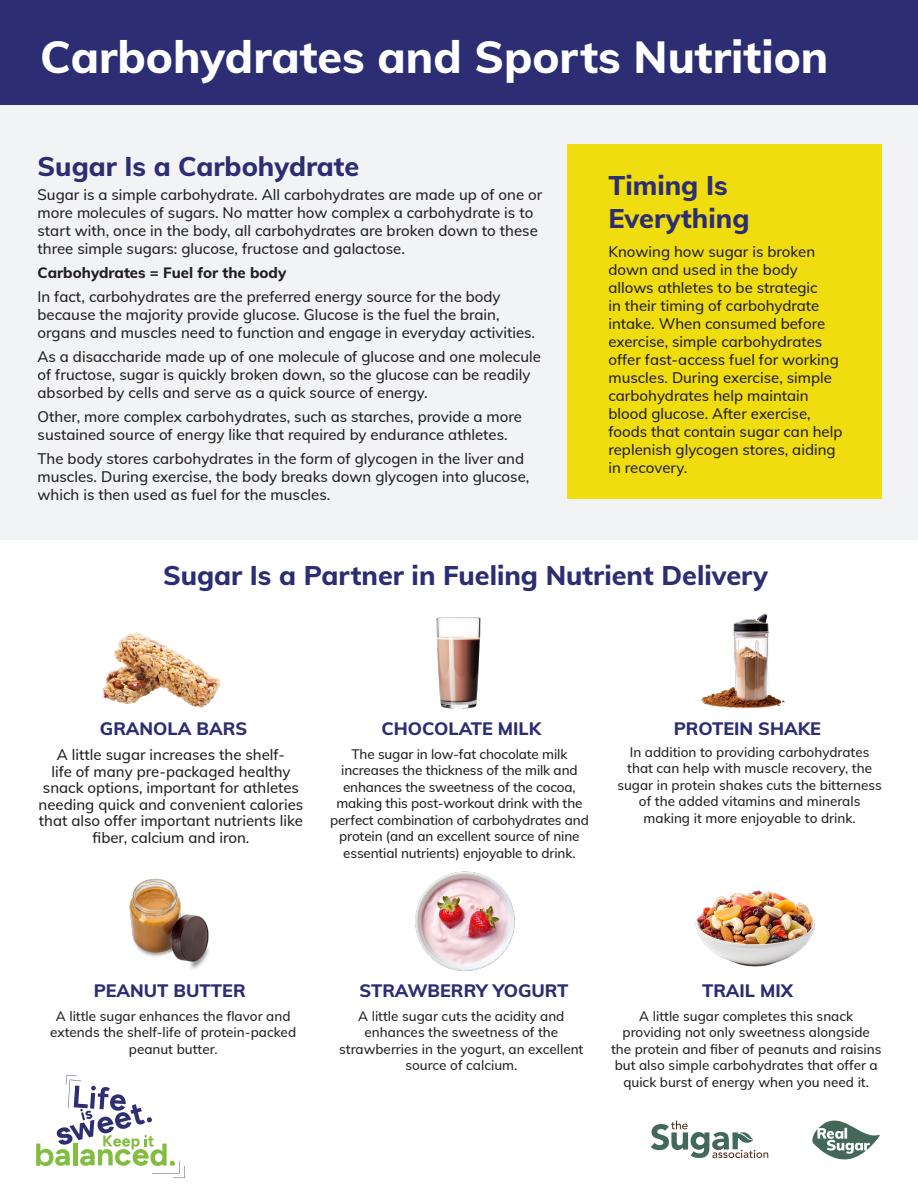
<style>
.page{position:relative;width:918px;height:1188px;background:#fff}
.page>*{position:absolute;margin:0;border:0;box-sizing:border-box;transform-origin:0 0}
.t1{font:45px "Muli";color:#fff}
.t2{font:27px/33px "Muli";color:#2c2d73}
.t3{font:18px "Muli";color:#2c2d73}
.t4{font:500 15px/18px "Muli";color:#231f20}
.t5{font:15px "Muli";color:#231f20}
.t6{font:500 13.5px/16.5px "Muli";color:#231f20;text-align:center}
</style>
<div class="page">
<div style="left:0;top:0;width:918px;height:105px;background:#2c2d73"></div>
<div style="left:0;top:105px;width:918px;height:435px;background:#f2f3f4"></div>
<img style="left:695px;top:890px;width:121px;height:77px">
<img style="left:415px;top:871px;width:100px;height:100px">
<img style="left:436px;top:617px;width:45px;height:92px">
<img style="left:129px;top:878px;width:80px;height:91px">
<img style="left:698px;top:614px;width:89px;height:94px">
<img style="left:103px;top:632px;width:118px;height:76px">
<div style="left:568px;top:144px;width:314px;height:354px;background:#f0dd0f"></div>
<svg style="left:36px;top:1075px;width:149px;height:103px"></svg>
<svg style="left:812px;top:1121px;width:68px;height:38px"></svg>
<svg style="left:651px;top:1121px;width:117px;height:37px"></svg>
<p class="t1" style="left:40px;top:24px;width:790px">Carbohydrates and Sports Nutrition</p>
<p class="t2" style="left:38px;top:148px;width:323px">Sugar Is a Carbohydrate</p>
<p class="t4" style="left:38px;top:185px;width:506px">Sugar is a simple carbohydrate. All carbohydrates are made up of one or more molecules of sugars. No matter how complex a carbohydrate is to start with, once in the body, all carbohydrates are broken down to these three simple sugars: glucose, fructose and galactose.</p>
<p class="t5" style="left:38px;top:261px;width:250px">Carbohydrates = Fuel for the body</p>
<p class="t4" style="left:38px;top:287px;width:499px">In fact, carbohydrates are the preferred energy source for the body because the majority provide glucose. Glucose is the fuel the brain, organs and muscles need to function and engage in everyday activities.</p>
<p class="t4" style="left:38px;top:347px;width:505px">As a disaccharide made up of one molecule of glucose and one molecule of fructose, sugar is quickly broken down, so the glucose can be readily absorbed by cells and serve as a quick source of energy.</p>
<p class="t4" style="left:38px;top:407px;width:486px">Other, more complex carbohydrates, such as starches, provide a more sustained source of energy like that required by endurance athletes.</p>
<p class="t4" style="left:38px;top:449px;width:493px">The body stores carbohydrates in the form of glycogen in the liver and muscles. During exercise, the body breaks down glycogen into glucose, which is then used as fuel for the muscles.</p>
<p class="t2" style="left:608px;top:168px;width:143px">Timing Is<br>Everything</p>
<p class="t4" style="left:608px;top:242px;width:236px">Knowing how sugar is broken down and used in the body allows athletes to be strategic<br>in their timing of carbohydrate intake. When consumed before exercise, simple carbohydrates offer fast-access fuel for working muscles. During exercise, simple carbohydrates help maintain blood glucose. After exercise, foods that contain sugar can help replenish glycogen stores, aiding in recovery.</p>
<p class="t2" style="left:163px;top:557px;width:607px">Sugar Is a Partner in Fueling Nutrient Delivery</p>
<p class="t3" style="left:100px;top:716px;width:149px">GRANOLA BARS</p>
<p class="t4" style="left:39px;top:746px;width:266px;line-height:16.5px;text-align:center">A little sugar increases the shelf-<br>life of many pre-packaged healthy snack options, important for athletes needing quick and convenient calories that also offer important nutrients like fiber, calcium and iron.</p>
<p class="t3" style="left:382px;top:716px;width:161px">CHOCOLATE MILK</p>
<p class="t6" style="left:330px;top:745px;width:260px">The sugar in low-fat chocolate milk increases the thickness of the milk and enhances the sweetness of the cocoa, making this post-workout drink with the perfect combination of carbohydrates and protein (and an excellent source of nine essential nutrients) enjoyable to drink.</p>
<p class="t3" style="left:674px;top:716px;width:149px">PROTEIN SHAKE</p>
<p class="t6" style="left:617px;top:743px;width:266px">In addition to providing carbohydrates that can help with muscle recovery, the sugar in protein shakes cuts the bitterness of the added vitamins and minerals making it more enjoyable to drink.</p>
<p class="t3" style="left:94px;top:978px;width:153px">PEANUT BUTTER</p>
<p class="t6" style="left:50px;top:1007px;width:247px">A little sugar enhances the flavor and extends the shelf-life of protein-packed peanut butter.</p>
<p class="t3" style="left:360px;top:978px;width:210px">STRAWBERRY YOGURT</p>
<p class="t6" style="left:339px;top:1007px;width:246px">A little sugar cuts the acidity and enhances the sweetness of the strawberries in the yogurt, an excellent source of calcium.</p>
<p class="t3" style="left:702px;top:978px;width:93px">TRAIL MIX</p>
<p class="t6" style="left:611px;top:1007px;width:272px">A little sugar completes this snack providing not only sweetness alongside the protein and fiber of peanuts and raisins but also simple carbohydrates that offer a quick burst of energy when you need it.</p>
</div>
